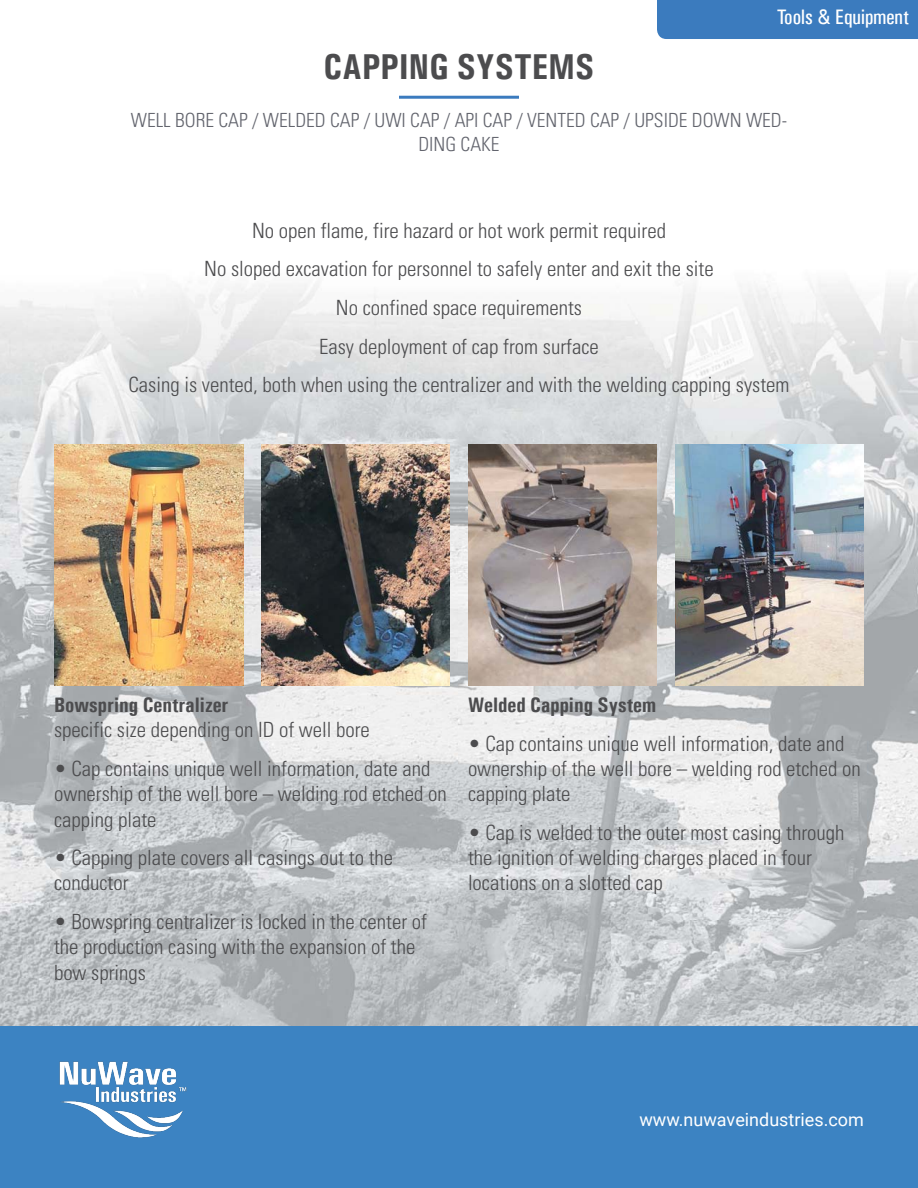
<style>
.page{position:relative;width:918px;height:1188px;background:#fff}
.page>*{position:absolute;margin:0;border:0;box-sizing:border-box;transform-origin:0 0}
.t1{font:700 36px "Univers Condensed";color:#4c4c4e}
.t2{font:300 condensed 21px/25.2px "Univers";color:#4c4c4e}
.t3{font:700 21px "Univers Condensed";color:#4c4c4e}
.t4{font:21px "Univers Condensed";color:#fff}
.t5{font:300 condensed 19.5px/23.4px "Univers";color:#62646d;text-align:center}
.t6{font:300 condensed 18px "Univers";color:#fff}
.t7{font:18px "Roboto";color:#fff}
.s1{font-family:"Univers Condensed";font-weight:700;font-stretch:normal}
</style>
<div class="page">
<img style="left:0;top:283px;width:918px;height:743px">
<div style="left:657px;top:0;width:261px;height:39px;background:#3b7bbe"></div>
<hr style="left:399px;top:96px;width:120px;height:3px;background:#3b7bbe">
<img style="left:675px;top:445px;width:189px;height:240px">
<img style="left:468px;top:445px;width:189px;height:240px">
<img style="left:54px;top:445px;width:189px;height:240px">
<img style="left:261px;top:445px;width:189px;height:240px">
<div style="left:0;top:1026px;width:918px;height:162px;background:#3c83c2"></div>
<img style="left:59px;top:1061px;width:128px;height:77px">
<p class="t4" style="left:777px;top:4px;width:134px">Tools &amp; Equipment</p>
<p class="t1" style="left:324px;top:45px;width:272px">CAPPING SYSTEMS</p>
<p class="t5" style="left:131px;top:109px;width:658px">WELL BORE CAP / WELDED CAP / UWI CAP / API CAP / VENTED CAP / UPSIDE DOWN WED-<br>DING CAKE</p>
<p class="t2" style="left:128px;top:211px;width:663px;line-height:38.7px;text-align:center">No open flame, fire hazard or hot work permit required<br>No sloped excavation for personnel to safely enter and exit the site<br>No confined space requirements<br>Easy deployment of cap from surface<br>Casing is vented, both when using the centralizer and with the welding capping system</p>
<p class="t2" style="left:54px;top:692px;width:317px"><span class="s1">Bowspring Centralizer<br></span>specific size depending on ID of well bore</p>
<p class="t2" style="left:54px;top:756px;width:394px">• Cap contains unique well information, date and ownership of the well bore – welding rod etched on capping plate</p>
<p class="t2" style="left:54px;top:845px;width:341px">• Capping plate covers all casings out to the conductor</p>
<p class="t2" style="left:54px;top:909px;width:375px">• Bowspring centralizer is locked in the center of the production casing with the expansion of the bow springs</p>
<p class="t3" style="left:468px;top:692px;width:190px">Welded Capping System</p>
<p class="t2" style="left:468px;top:731px;width:394px">• Cap contains unique well information, date and ownership of the well bore – welding rod etched on capping plate</p>
<p class="t2" style="left:468px;top:820px;width:378px">• Cap is welded to the outer most casing through the ignition of welding charges placed in four locations on a slotted cap</p>
<p class="t7" style="left:639px;top:1107px;width:226px">www.nuwaveindustries.com</p>
<p class="t6" style="left:679px;top:1117px;width:187px">www.nuwaveindustries.com</p>
</div>
